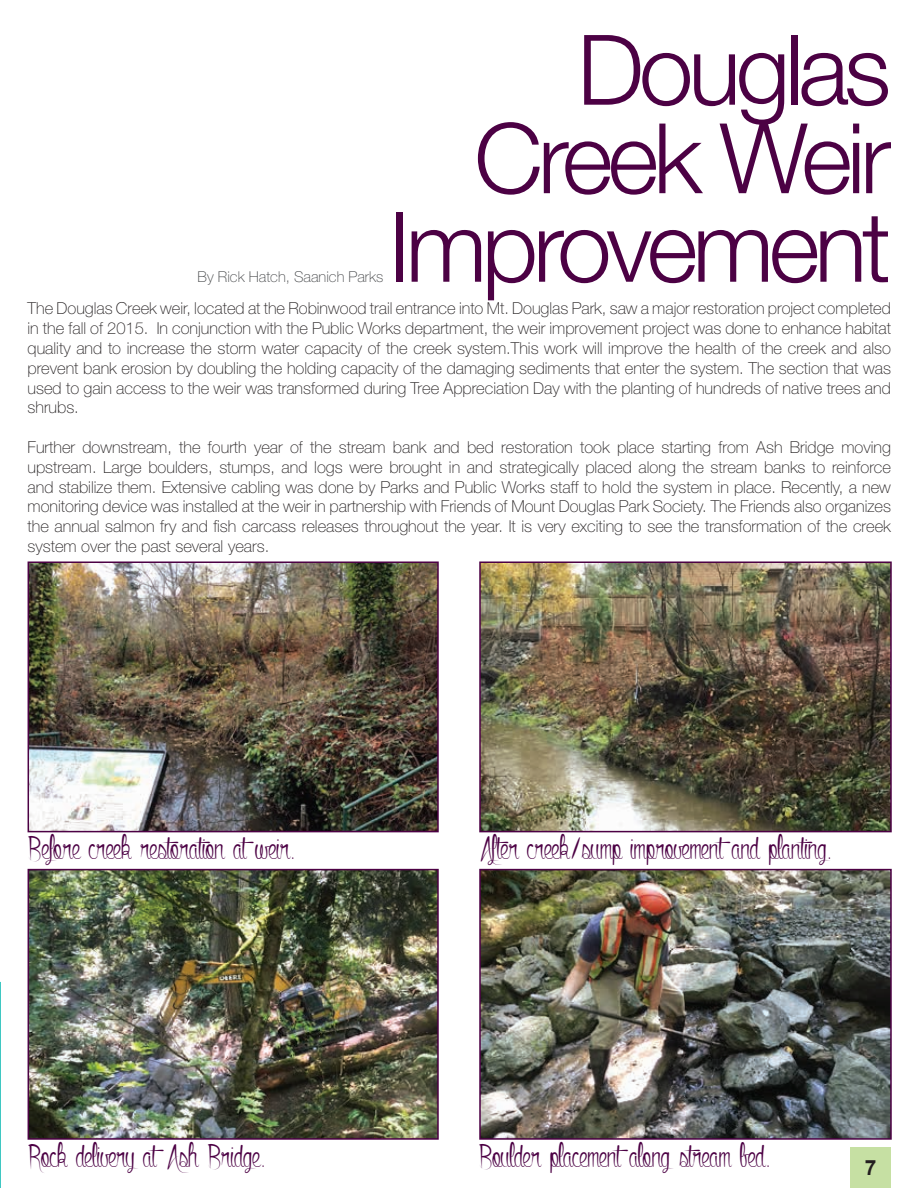
<style>
.page{position:relative;width:918px;height:1188px;background:#fff}
.page>*{position:absolute;margin:0;border:0;box-sizing:border-box;transform-origin:0 0}
.t1{font:300 97.5px/88.5px "Helvetica Neue";letter-spacing:-.05em;color:#4c0144;text-align:right}
.t2{font:36px "Bowling Shoes";letter-spacing:-.005em;color:#4c0144}
.t3{font:700 21px "Arial";color:#231f20}
.t4{font:100 16.5px/19.8px "Helvetica Neue";color:#231f20;text-align:justify}
.t5{font:100 15px "Helvetica Neue";color:#444648}
</style>
<div class="page">
<img style="left:31px;top:872px;width:405px;height:265px">
<div style="left:28px;top:869px;width:411px;height:271px;border:2px solid #4c0144"></div>
<img style="left:482px;top:872px;width:407px;height:265px">
<div style="left:479px;top:869px;width:413px;height:271px;border:2px solid #4c0144"></div>
<img style="left:482px;top:564px;width:407px;height:265px">
<div style="left:479px;top:561px;width:413px;height:271px;border:2px solid #4c0144"></div>
<img style="left:31px;top:564px;width:405px;height:265px">
<div style="left:28px;top:561px;width:411px;height:271px;border:2px solid #4c0144"></div>
<svg style="left:0;top:982px;width:1px;height:206px"></svg>
<div style="left:850px;top:1148px;width:41px;height:40px;background:#c6e0a3"></div>
<p class="t5" style="left:198px;top:268px;width:187px">By Rick Hatch, Saanich Parks</p>
<h1 class="t1" style="left:389px;top:24px;width:504px">Douglas<br>Creek Weir<br>Improvement</h1>
<p class="t4" style="left:28px;top:299px;width:865px">The Douglas Creek weir, located at the Robinwood trail entrance into Mt. Douglas Park, saw a major restoration project completed in the fall of 2015. In conjunction with the Public Works department, the weir improvement project was done to enhance habitat quality and to increase the storm water capacity of the creek system.This work will improve the health of the creek and also prevent bank erosion by doubling the holding capacity of the damaging sediments that enter the system. The section that was used to gain access to the weir was transformed during Tree Appreciation Day with the planting of hundreds of native trees and shrubs.</p>
<p class="t4" style="left:28px;top:437px;width:865px">Further downstream, the fourth year of the stream bank and bed restoration took place starting from Ash Bridge moving upstream. Large boulders, stumps, and logs were brought in and strategically placed along the stream banks to reinforce and stabilize them. Extensive cabling was done by Parks and Public Works staff to hold the system in place. Recently, a new monitoring device was installed at the weir in partnership with Friends of Mount Douglas Park Society. The Friends also organizes the annual salmon fry and fish carcass releases throughout the year. It is very exciting to see the transformation of the creek system over the past several years.</p>
<h2 class="t2" style="left:28px;top:831px;width:269px">Before creek restoration at weir.</h2>
<h2 class="t2" style="left:479px;top:831px;width:354px">After creek/sump improvement and planting.</h2>
<h2 class="t2" style="left:28px;top:1138px;width:239px">Rock delivery at Ash Bridge.</h2>
<h2 class="t2" style="left:479px;top:1138px;width:293px">Boulder placement along stream bed.</h2>
<p class="t3" style="left:865px;top:1153px;width:13px">7</p>
</div>
